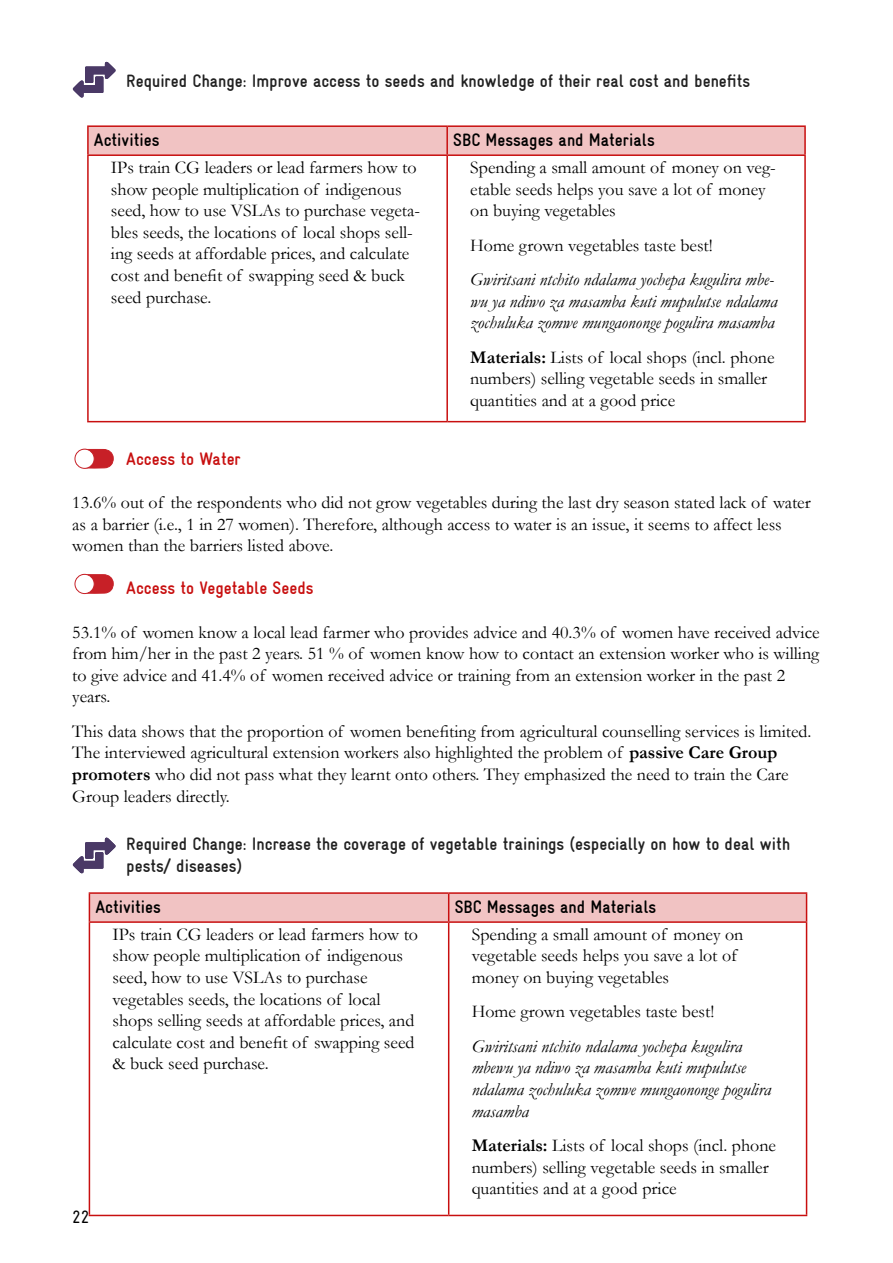
<style>
.page{position:relative;width:893px;height:1263px;background:#fff}
.page>*{position:absolute;margin:0;border:0;box-sizing:border-box;transform-origin:0 0}
.t1{font:18px/21.6px "Garamond";color:#000}
.t2{font:italic 18px/21.6px "Garamond";color:#000}
.t3{font:700 condensed 18px/21.6px "GIZ Gravur TT";color:#212121}
.t4{font:700 condensed 18px "GIZ Gravur TT";color:#000}
.t5{font:700 condensed 18px "GIZ Gravur TT";color:#c80f0f}
.t6{font:condensed 18px "GIZ Gravur TT";color:#000}
.s1{font-weight:700}
</style>
<div class="page">
<div style="left:89px;top:127px;width:715px;height:27px;background:#f1c3c3"></div>
<hr style="left:87px;top:125px;width:360px;height:2px;background:#c80f0f">
<hr style="left:87px;top:127px;width:2px;height:27px;background:#c80f0f">
<hr style="left:447px;top:125px;width:359px;height:2px;background:#c80f0f">
<hr style="left:446px;top:127px;width:2px;height:27px;background:#c80f0f">
<hr style="left:804px;top:127px;width:2px;height:27px;background:#c80f0f">
<hr style="left:87px;top:154px;width:360px;height:2px;background:#c80f0f">
<hr style="left:87px;top:156px;width:2px;height:265px;background:#c80f0f">
<hr style="left:447px;top:154px;width:359px;height:2px;background:#c80f0f">
<hr style="left:446px;top:156px;width:2px;height:265px;background:#c80f0f">
<hr style="left:804px;top:156px;width:2px;height:265px;background:#c80f0f">
<hr style="left:87px;top:421px;width:360px;height:1px;background:#c80f0f">
<hr style="left:447px;top:421px;width:359px;height:1px;background:#c80f0f">
<hr style="left:89px;top:892px;width:360px;height:2px;background:#c80f0f">
<hr style="left:449px;top:892px;width:358px;height:2px;background:#c80f0f">
<div style="left:89px;top:893px;width:718px;height:28px;background:#f1c3c3"></div>
<hr style="left:89px;top:921px;width:360px;height:2px;background:#c80f0f">
<hr style="left:89px;top:923px;width:1px;height:292px;background:#c80f0f">
<hr style="left:449px;top:921px;width:358px;height:2px;background:#c80f0f">
<hr style="left:448px;top:923px;width:1px;height:292px;background:#c80f0f">
<hr style="left:806px;top:923px;width:1px;height:292px;background:#c80f0f">
<hr style="left:89px;top:1215px;width:360px;height:1px;background:#c80f0f">
<hr style="left:449px;top:1215px;width:358px;height:1px;background:#c80f0f">
<svg style="left:73px;top:62px;width:42px;height:35px"></svg>
<svg style="left:73px;top:838px;width:42px;height:35px"></svg>
<svg style="left:80px;top:449px;width:34px;height:20px"></svg>
<div style="left:75px;top:449px;width:19px;height:19px;background:#fff;border-radius:50%"></div>
<div style="left:75px;top:449px;width:19px;height:20px;border:1px solid #c72027;border-radius:50%"></div>
<svg style="left:80px;top:574px;width:34px;height:20px"></svg>
<div style="left:75px;top:574px;width:19px;height:19px;background:#fff;border-radius:50%"></div>
<div style="left:75px;top:574px;width:19px;height:20px;border:1px solid #c72027;border-radius:50%"></div>
<p class="t3" style="left:126px;top:70px;width:625px">Required Change: Improve access to seeds and knowledge of their real cost and benefits</p>
<p class="t4" style="left:94px;top:130px;width:67px">Activities</p>
<p class="t4" style="left:453px;top:130px;width:203px">SBC Messages and Materials</p>
<p class="t1" style="left:111px;top:156px;width:311px">IPs train CG leaders or lead farmers how to show people multiplication of indigenous seed, how to use VSLAs to purchase vegeta&shy;bles seeds, the locations of local shops sell&shy;ing seeds at affordable prices, and calculate cost and benefit of swapping seed &amp; buck seed purchase.</p>
<p class="t1" style="left:470px;top:156px;width:307px">Spending a small amount of money on veg&shy;etable seeds helps you save a lot of money on buying vegetables</p>
<p class="t1" style="left:470px;top:234px;width:244px">Home grown vegetables taste best!</p>
<p class="t2" style="left:470px;top:268px;width:309px">Gwiritsani ntchito ndalama yochepa kugulira mbe&shy;wu ya ndiwo za masamba kuti mupulutse ndalama zochuluka zomwe mungaononge pogulira masamba</p>
<p class="t1" style="left:470px;top:346px;width:306px"><span class="s1">Materials:</span> Lists of local shops (incl. phone numbers) selling vegetable seeds in smaller quantities and at a good price</p>
<p class="t5" style="left:126px;top:449px;width:116px">Access to Water</p>
<p class="t1" style="left:72px;top:491px;width:740px">13.6% out of the respondents who did not grow vegetables during the last dry season stated lack of water as a barrier (i.e., 1 in 27 women). Therefore, although access to water is an issue, it seems to affect less women than the barriers listed above.</p>
<p class="t5" style="left:126px;top:578px;width:189px">Access to Vegetable Seeds</p>
<p class="t1" style="left:72px;top:621px;width:749px">53.1% of women know a local lead farmer who provides advice and 40.3% of women have received advice from him/her in the past 2 years. 51 % of women know how to contact an extension worker who is willing to give advice and 41.4% of women received advice or training from an extension worker in the past 2 years.</p>
<p class="t1" style="left:72px;top:720px;width:741px">This data shows that the proportion of women benefiting from agricultural counselling services is limited.<br>The interviewed agricultural extension workers also highlighted the problem of <span class="s1">passive Care Group promoters</span> who did not pass what they learnt onto others. They emphasized the need to train the Care Group leaders directly.</p>
<p class="t3" style="left:126px;top:833px;width:665px">Required Change: Increase the coverage of vegetable trainings (especially on how to deal with pests/ diseases)</p>
<p class="t4" style="left:95px;top:897px;width:67px">Activities</p>
<p class="t4" style="left:455px;top:897px;width:203px">SBC Messages and Materials</p>
<p class="t1" style="left:112px;top:923px;width:307px">IPs train CG leaders or lead farmers how to show people multiplication of indigenous seed, how to use VSLAs to purchase vegetables seeds, the locations of local shops selling seeds at affordable prices, and calculate cost and benefit of swapping seed &amp; buck seed purchase.</p>
<p class="t1" style="left:472px;top:923px;width:273px">Spending a small amount of money on vegetable seeds helps you save a lot of money on buying vegetables</p>
<p class="t1" style="left:472px;top:1000px;width:244px">Home grown vegetables taste best!</p>
<p class="t2" style="left:472px;top:1035px;width:301px">Gwiritsani ntchito ndalama yochepa kugulira mbewu ya ndiwo za masamba kuti mupulutse ndalama zochuluka zomwe mungaononge pogulira masamba</p>
<p class="t1" style="left:472px;top:1134px;width:306px"><span class="s1">Materials:</span> Lists of local shops (incl. phone numbers) selling vegetable seeds in smaller quantities and at a good price</p>
<p class="t6" style="left:72px;top:1207px;width:19px">22</p>
</div>
